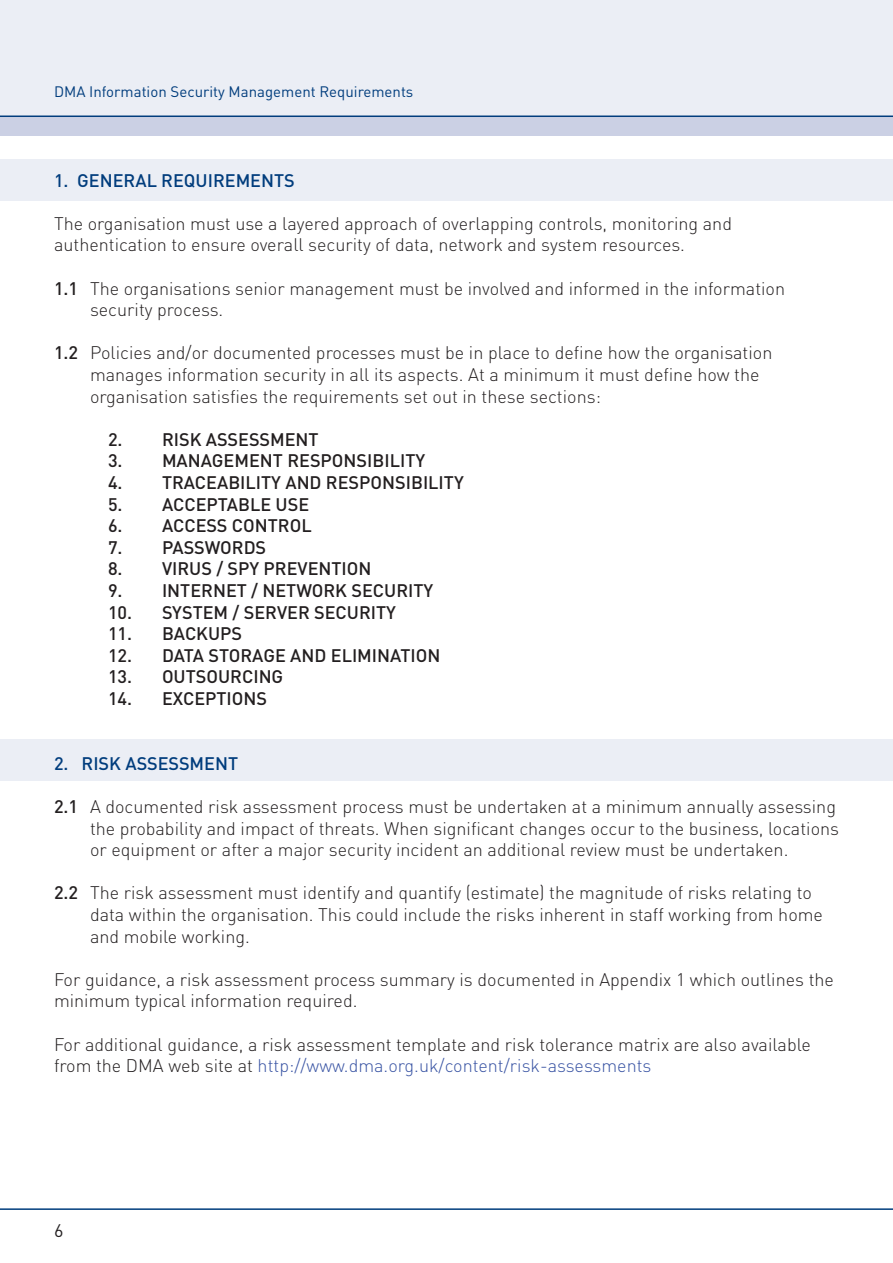
<style>
.page{position:relative;width:893px;height:1263px;background:#fff}
.page>*{position:absolute;margin:0;border:0;box-sizing:border-box;transform-origin:0 0}
.t1{font:300 18px/21.6px "DIN";color:#231f20}
.t2{font:500 18px "DIN";color:#231f20}
.t3{font:500 18px "DIN";color:#013d7d}
.t4{font:18px "DIN";color:#231f20}
.t5{font:15px "DIN";color:#013d7d}
.s1{font-weight:500}
.s2{color:#3853a3}
</style>
<div class="page">
<div style="left:0;top:116px;width:893px;height:20px;background:#cbd0e4"></div>
<div style="left:0;top:0;width:893px;height:115px;background:#ebeef5"></div>
<hr style="left:0;top:116px;width:893px;height:1px;background:#013d7d">
<hr style="left:0;top:1208px;width:893px;height:2px;background:#013d7d">
<div style="left:0;top:159px;width:893px;height:41px;background:#ebeef5"></div>
<div style="left:0;top:739px;width:893px;height:41px;background:#ebeef5"></div>
<p class="t5" style="left:54px;top:82px;width:361px">DMA Information Security Management Requirements</p>
<p class="t3" style="left:54px;top:169px;width:242px">1. GENERAL REQUIREMENTS</p>
<p class="t1" style="left:54px;top:212px;width:680px">The organisation must use a layered approach of overlapping controls, monitoring and authentication to ensure overall security of data, network and system resources.</p>
<p class="t1" style="left:90px;top:277px;width:697px;text-indent:-36px"><span class="s1">1.1</span> The organisations senior management must be involved and informed in the information security process.</p>
<p class="t1" style="left:90px;top:342px;width:684px;text-indent:-36px"><span class="s1">1.2</span> Policies and/or documented processes must be in place to define how the organisation manages information security in all its aspects. At a minimum it must define how the organisation satisfies the requirements set out in these sections:</p>
<p class="t2" style="left:108px;top:428px;width:212px">2. RISK ASSESSMENT</p>
<p class="t2" style="left:108px;top:449px;width:319px">3. MANAGEMENT RESPONSIBILITY</p>
<p class="t2" style="left:108px;top:471px;width:357px">4. TRACEABILITY AND RESPONSIBILITY</p>
<p class="t2" style="left:108px;top:493px;width:203px">5. ACCEPTABLE USE</p>
<p class="t2" style="left:108px;top:514px;width:205px">6. ACCESS CONTROL</p>
<p class="t2" style="left:108px;top:536px;width:160px">7. PASSWORDS</p>
<p class="t2" style="left:108px;top:557px;width:265px">8. VIRUS / SPY PREVENTION</p>
<p class="t2" style="left:108px;top:579px;width:327px">9. INTERNET / NETWORK SECURITY</p>
<p class="t2" style="left:108px;top:601px;width:289px">10. SYSTEM / SERVER SECURITY</p>
<p class="t2" style="left:108px;top:622px;width:136px">11. BACKUPS</p>
<p class="t2" style="left:108px;top:644px;width:334px">12. DATA STORAGE AND ELIMINATION</p>
<p class="t2" style="left:108px;top:665px;width:177px">13. OUTSOURCING</p>
<p class="t2" style="left:108px;top:687px;width:161px">14. EXCEPTIONS</p>
<p class="t3" style="left:54px;top:752px;width:186px">2. RISK ASSESSMENT</p>
<p class="t1" style="left:90px;top:795px;width:751px;text-indent:-36px"><span class="s1">2.1</span> A documented risk assessment process must be undertaken at a minimum annually assessing the probability and impact of threats. When significant changes occur to the business, locations or equipment or after a major security incident an additional review must be undertaken.</p>
<p class="t1" style="left:90px;top:882px;width:734px;text-indent:-36px"><span class="s1">2.2</span> The risk assessment must identify and quantify (estimate) the magnitude of risks relating to data within the organisation. This could include the risks inherent in staff working from home and mobile working.</p>
<p class="t1" style="left:54px;top:968px;width:781px">For guidance, a risk assessment process summary is documented in Appendix 1 which outlines the minimum typical information required.</p>
<p class="t1" style="left:54px;top:1033px;width:758px">For additional guidance, a risk assessment template and risk tolerance matrix are also available from the DMA web site at <span class="s2">http://www.dma.org.uk/content/risk-assessments</span></p>
<p class="t4" style="left:54px;top:1219px;width:11px">6</p>
</div>
